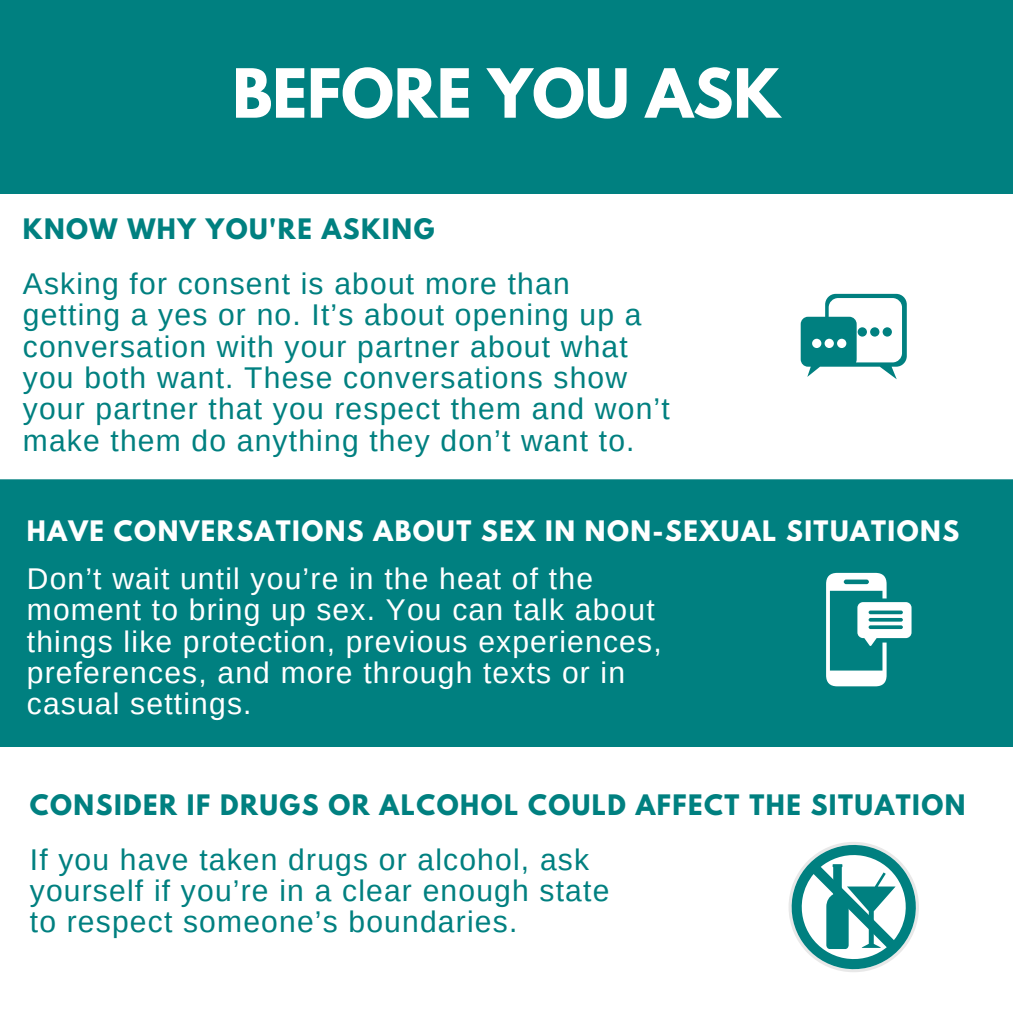
<style>
.page{position:relative;width:1013px;height:1013px;background:#fff}
.page>*{position:absolute;margin:0;border:0;box-sizing:border-box;transform-origin:0 0}
.t1{font:700 60px "League Spartan";color:#fff}
.t2{font:30px/31.4px "Arimo";letter-spacing:.04em;color:#008080}
.t3{font:30px/31.4px "Arimo";letter-spacing:.04em;color:#fff}
.t4{font:700 25px "League Spartan";letter-spacing:.06em;color:#008080}
.t5{font:700 25px "League Spartan";letter-spacing:.06em;color:#fff}
</style>
<div class="page">
<div style="left:0;top:0;width:1012px;height:1012px;background:#008080"></div>
<div style="left:0;top:194px;width:1012px;height:285px;background:#fff"></div>
<div style="left:0;top:747px;width:1012px;height:265px;background:#fff"></div>
<svg style="left:826px;top:573px;width:85px;height:113px"></svg>
<svg style="left:788px;top:842px;width:130px;height:130px"></svg>
<svg style="left:800px;top:294px;width:106px;height:85px"></svg>
<h1 class="t1" style="left:232px;top:64px;width:549px">BEFORE YOU ASK</h1>
<p class="t4" style="left:23px;top:216px;width:413px">KNOW WHY YOU'RE ASKING</p>
<p class="t2" style="left:23px;top:268px;width:648px">Asking for consent is about more than getting a yes or no. It’s about opening up a conversation with your partner about what you both want. These conversations show your partner that you respect them and won’t make them do anything they don’t want to.</p>
<p class="t5" style="left:27px;top:518px;width:933px">HAVE CONVERSATIONS ABOUT SEX IN NON-SEXUAL SITUATIONS</p>
<p class="t3" style="left:27px;top:563px;width:636px">Don’t wait until you’re in the heat of the moment to bring up sex. You can talk about things like protection, previous experiences, preferences, and more through texts or in casual settings.</p>
<p class="t4" style="left:30px;top:792px;width:937px">CONSIDER IF DRUGS OR ALCOHOL COULD AFFECT THE SITUATION</p>
<p class="t2" style="left:30px;top:843px;width:581px">If you have taken drugs or alcohol, ask yourself if you’re in a clear enough state to respect someone’s boundaries.</p>
</div>
